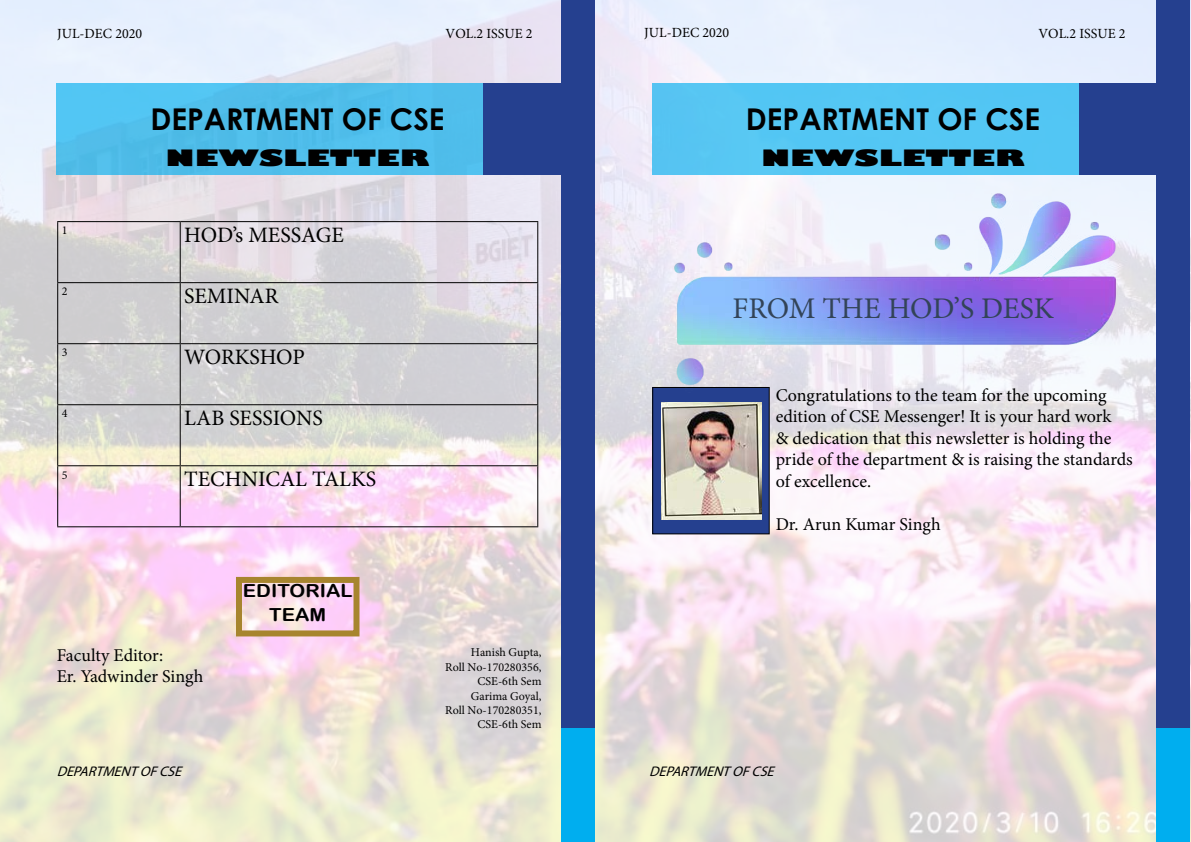
<style>
.page{position:relative;width:1191px;height:842px;background:#fff}
.page>*{position:absolute;margin:0;border:0;box-sizing:border-box;transform-origin:0 0}
.t1{font:700 30px "Century Gothic";color:#000}
.t2{font:30px "Minion Pro";letter-spacing:-.01em;color:#334458}
.t3{font:22px "Minion Pro";color:#000}
.t4{font:800 22px "Gill Sans";color:#000;scale:1.5 1}
.t5{font:18px/21.6px "Minion Pro";letter-spacing:-.005em;color:#000}
.t6{font:18px/24px "Arial Rounded MT Bold";color:#000;text-align:center;scale:1.11 1}
.t7{font:14px "Minion Pro";color:#000}
.t8{font:italic 14px "Myriad Pro";color:#000}
.t9{font:12px/14.4px "Minion Pro";color:#000;text-align:right}
</style>
<div class="page">
<img style="left:0;top:0;width:1191px;height:842px">
<div style="left:652px;top:84px;width:504px;height:91px;background:#54c6f4"></div>
<div style="left:1157px;top:0;width:33px;height:818px;background:#25408f"></div>
<div style="left:1157px;top:728px;width:33px;height:114px;background:#00aeef"></div>
<div style="left:1078px;top:84px;width:86px;height:91px;background:#25408f"></div>
<div style="left:57px;top:84px;width:504px;height:91px;background:#50beeb"></div>
<div style="left:652px;top:387px;width:117px;height:147px;background:#25408f"></div>
<div style="left:652px;top:387px;width:117px;height:147px;border:1px solid #000"></div>
<hr style="left:57px;top:221px;width:123px;height:1px;background:#000">
<hr style="left:57px;top:222px;width:1px;height:60px;background:#000">
<hr style="left:180px;top:221px;width:358px;height:1px;background:#000">
<hr style="left:180px;top:222px;width:1px;height:60px;background:#000">
<hr style="left:537px;top:222px;width:1px;height:60px;background:#000">
<hr style="left:57px;top:282px;width:123px;height:1px;background:#000">
<hr style="left:57px;top:283px;width:1px;height:60px;background:#000">
<hr style="left:180px;top:282px;width:358px;height:1px;background:#000">
<hr style="left:180px;top:283px;width:1px;height:60px;background:#000">
<hr style="left:537px;top:283px;width:1px;height:60px;background:#000">
<hr style="left:57px;top:343px;width:123px;height:1px;background:#000">
<hr style="left:57px;top:344px;width:1px;height:60px;background:#000">
<hr style="left:180px;top:343px;width:358px;height:1px;background:#000">
<hr style="left:180px;top:344px;width:1px;height:60px;background:#000">
<hr style="left:537px;top:344px;width:1px;height:60px;background:#000">
<hr style="left:57px;top:404px;width:123px;height:1px;background:#000">
<hr style="left:57px;top:405px;width:1px;height:60px;background:#000">
<hr style="left:180px;top:404px;width:358px;height:1px;background:#000">
<hr style="left:180px;top:405px;width:1px;height:60px;background:#000">
<hr style="left:537px;top:405px;width:1px;height:60px;background:#000">
<hr style="left:57px;top:465px;width:123px;height:1px;background:#000">
<hr style="left:57px;top:466px;width:1px;height:60px;background:#000">
<hr style="left:180px;top:465px;width:358px;height:1px;background:#000">
<hr style="left:180px;top:466px;width:1px;height:60px;background:#000">
<hr style="left:537px;top:466px;width:1px;height:60px;background:#000">
<hr style="left:57px;top:526px;width:123px;height:1px;background:#000">
<hr style="left:180px;top:526px;width:358px;height:1px;background:#000">
<div style="left:236px;top:577px;width:123px;height:59px;border:6px solid #a7852e"></div>
<img style="left:653px;top:186px;width:480px;height:209px">
<img style="left:661px;top:403px;width:100px;height:117px">
<div style="left:561px;top:0;width:33px;height:818px;background:#25408f"></div>
<div style="left:561px;top:728px;width:33px;height:114px;background:#00aeef"></div>
<div style="left:483px;top:84px;width:86px;height:91px;background:#25408f"></div>
<p class="t7" style="left:57px;top:24px;width:87px">JUL-DEC 2020</p>
<p class="t7" style="left:445px;top:24px;width:89px">VOL.2 ISSUE 2</p>
<h1 class="t1" style="left:150px;top:97px;width:296px">DEPARTMENT OF CSE</h1>
<p class="t4" style="left:166px;top:144px;width:177px">NEWSLETTER</p>
<p class="t9" style="left:62px;top:223px;width:7px">1</p>
<p class="t3" style="left:184px;top:220px;width:161px">HOD’s MESSAGE</p>
<p class="t9" style="left:62px;top:284px;width:7px">2</p>
<p class="t3" style="left:184px;top:281px;width:96px">SEMINAR</p>
<p class="t9" style="left:62px;top:345px;width:7px">3</p>
<p class="t3" style="left:184px;top:342px;width:122px">WORKSHOP</p>
<p class="t9" style="left:62px;top:406px;width:7px">4</p>
<p class="t3" style="left:184px;top:403px;width:140px">LAB SESSIONS</p>
<p class="t9" style="left:62px;top:467px;width:7px">5</p>
<p class="t3" style="left:184px;top:464px;width:194px">TECHNICAL TALKS</p>
<p class="t6" style="left:243px;top:579px;width:100px">EDITORIAL<br>TEAM</p>
<p class="t5" style="left:57px;top:644px;width:148px">Faculty Editor:<br>Er. Yadwinder Singh</p>
<p class="t9" style="left:445px;top:645px;width:98px">Hanish Gupta,<br>Roll No-170280356,<br>CSE-6th Sem<br>Garima Goyal,<br>Roll No-170280351,<br>CSE-6th Sem</p>
<p class="t8" style="left:57px;top:763px;width:131px">DEPARTMENTOFCSE</p>
<p class="t7" style="left:644px;top:23px;width:87px">JUL-DEC 2020</p>
<p class="t7" style="left:1038px;top:24px;width:89px">VOL.2 ISSUE 2</p>
<h1 class="t1" style="left:746px;top:97px;width:295px">DEPARTMENT OF CSE</h1>
<p class="t4" style="left:761px;top:144px;width:177px">NEWSLETTER</p>
<h1 class="t2" style="left:732px;top:288px;width:323px">FROM THE HOD’S DESK</h1>
<p class="t5" style="left:775px;top:384px;width:359px">Congratulations to the team for the upcoming edition of CSE Messenger! It is your hard work<br>&amp; dedication that this newsletter is holding the pride of the department &amp; is raising the standards of excellence.</p>
<p class="t5" style="left:775px;top:514px;width:166px">Dr. Arun Kumar Singh</p>
<p class="t8" style="left:649px;top:763px;width:131px">DEPARTMENTOFCSE</p>
</div>
